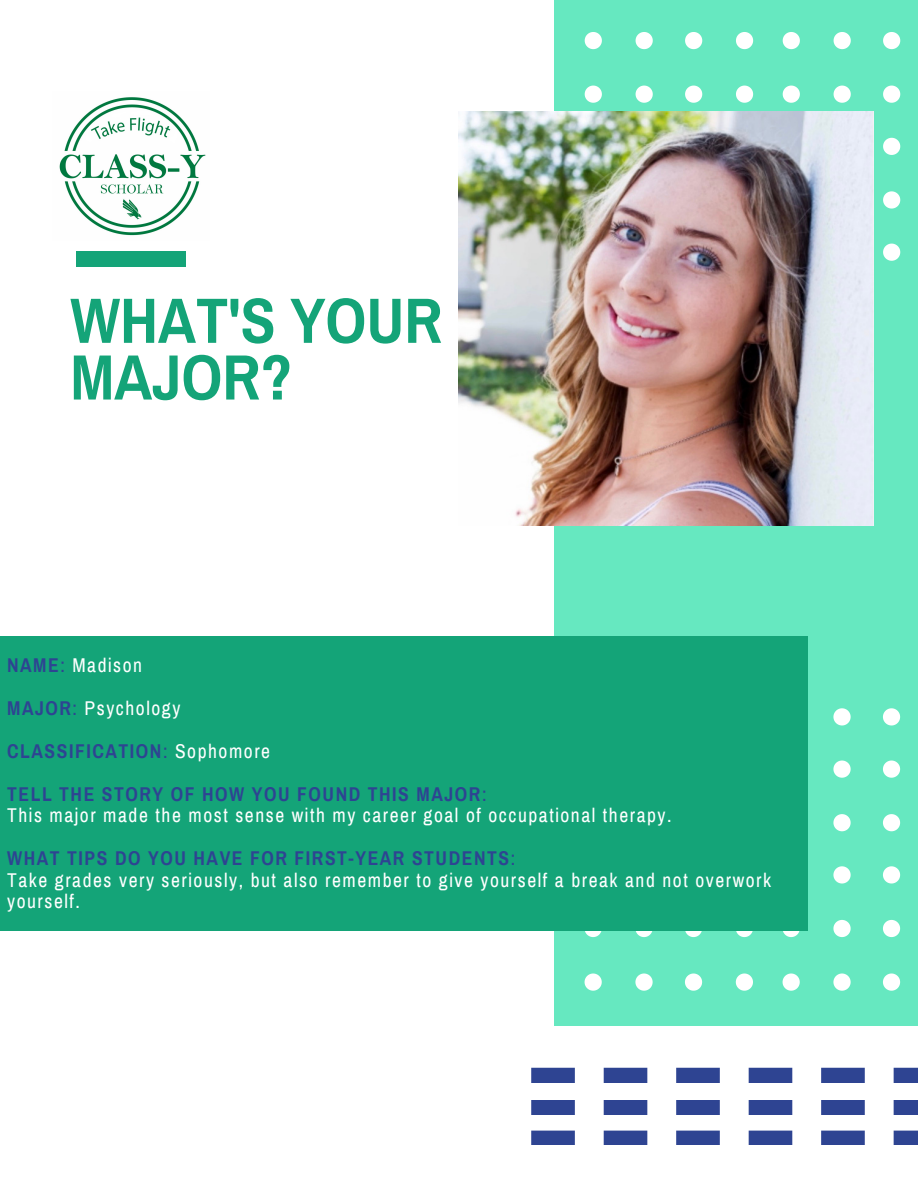
<style>
.page{position:relative;width:918px;height:1188px;background:#fff}
.page>*{position:absolute;margin:0;border:0;box-sizing:border-box;transform-origin:0 0}
.t1{font:700 64.2px/56.7px "Archivo Narrow";color:#14a478}
.t2{font:19.5px/21.5px "Archivo Narrow";letter-spacing:.08em;color:#fff}
.t3{font:700 19.5px "Archivo Narrow";letter-spacing:.08em;color:#2e4492}
.s1{font-weight:700;color:#2e4492}
.s2{color:#2e4492}
.s3{font-weight:400}
.s4{font-weight:400;color:#fff}
</style>
<div class="page">
<div style="left:554px;top:0;width:364px;height:1026px;background:#66e8c0"></div>
<svg style="left:783px;top:32px;width:17px;height:17px"></svg>
<svg style="left:783px;top:86px;width:17px;height:17px"></svg>
<svg style="left:834px;top:32px;width:17px;height:17px"></svg>
<svg style="left:834px;top:86px;width:17px;height:17px"></svg>
<svg style="left:883px;top:32px;width:17px;height:17px"></svg>
<svg style="left:883px;top:86px;width:17px;height:17px"></svg>
<svg style="left:883px;top:138px;width:17px;height:17px"></svg>
<svg style="left:883px;top:191px;width:17px;height:18px"></svg>
<svg style="left:883px;top:244px;width:17px;height:17px"></svg>
<svg style="left:585px;top:32px;width:17px;height:17px"></svg>
<svg style="left:585px;top:86px;width:17px;height:17px"></svg>
<svg style="left:636px;top:32px;width:17px;height:17px"></svg>
<svg style="left:636px;top:86px;width:17px;height:17px"></svg>
<svg style="left:685px;top:32px;width:17px;height:17px"></svg>
<svg style="left:685px;top:86px;width:17px;height:17px"></svg>
<svg style="left:736px;top:32px;width:17px;height:17px"></svg>
<svg style="left:736px;top:86px;width:17px;height:17px"></svg>
<svg style="left:736px;top:974px;width:17px;height:17px"></svg>
<svg style="left:736px;top:931px;width:17px;height:6px"></svg>
<svg style="left:685px;top:974px;width:17px;height:17px"></svg>
<svg style="left:685px;top:931px;width:17px;height:6px"></svg>
<svg style="left:635px;top:974px;width:18px;height:17px"></svg>
<svg style="left:636px;top:931px;width:17px;height:6px"></svg>
<svg style="left:585px;top:974px;width:17px;height:17px"></svg>
<svg style="left:585px;top:931px;width:17px;height:6px"></svg>
<svg style="left:883px;top:974px;width:17px;height:17px"></svg>
<svg style="left:883px;top:920px;width:17px;height:17px"></svg>
<svg style="left:883px;top:866px;width:17px;height:18px"></svg>
<svg style="left:883px;top:814px;width:17px;height:17px"></svg>
<svg style="left:883px;top:761px;width:17px;height:17px"></svg>
<svg style="left:883px;top:708px;width:17px;height:17px"></svg>
<svg style="left:833px;top:974px;width:18px;height:17px"></svg>
<svg style="left:833px;top:920px;width:18px;height:17px"></svg>
<svg style="left:833px;top:866px;width:18px;height:18px"></svg>
<svg style="left:833px;top:814px;width:18px;height:17px"></svg>
<svg style="left:833px;top:761px;width:18px;height:17px"></svg>
<svg style="left:833px;top:708px;width:18px;height:17px"></svg>
<svg style="left:783px;top:974px;width:17px;height:17px"></svg>
<svg style="left:783px;top:931px;width:17px;height:6px"></svg>
<div style="left:0;top:636px;width:808px;height:295px;background:#14a478"></div>
<div style="left:77px;top:251px;width:109px;height:16px;background:#14a478"></div>
<svg style="left:531px;top:1068px;width:387px;height:14px"></svg>
<svg style="left:531px;top:1100px;width:387px;height:14px"></svg>
<svg style="left:531px;top:1131px;width:387px;height:14px"></svg>
<img style="left:458px;top:112px;width:415px;height:414px">
<img style="left:59px;top:97px;width:147px;height:139px">
<p class="t1" style="left:70px;top:293px;width:373px">WHAT'S YOUR<br>MAJOR?</p>
<p class="t2" style="left:7px;top:655px;width:137px"><span class="s1">NAME</span><span class="s2">:</span> Madison</p>
<p class="t2" style="left:7px;top:698px;width:175px"><span class="s1">MAJOR</span><span class="s2">:</span> Psychology</p>
<p class="t3" style="left:7px;top:741px;width:265px">CLASSIFICATION<span class="s3">:</span> <span class="s4">Sophomore</span></p>
<p class="t3" style="left:7px;top:784px;width:481px">TELL THE STORY OF HOW YOU FOUND THIS MAJOR<span class="s3">:</span></p>
<p class="t2" style="left:7px;top:805px;width:666px">This major made the most sense with my career goal of occupational therapy.</p>
<p class="t3" style="left:7px;top:848px;width:510px">WHAT TIPS DO YOU HAVE FOR FIRST-YEAR STUDENTS<span class="s3">:</span></p>
<p class="t2" style="left:7px;top:870px;width:766px">Take grades very seriously, but also remember to give yourself a break and not overwork yourself.</p>
</div>
